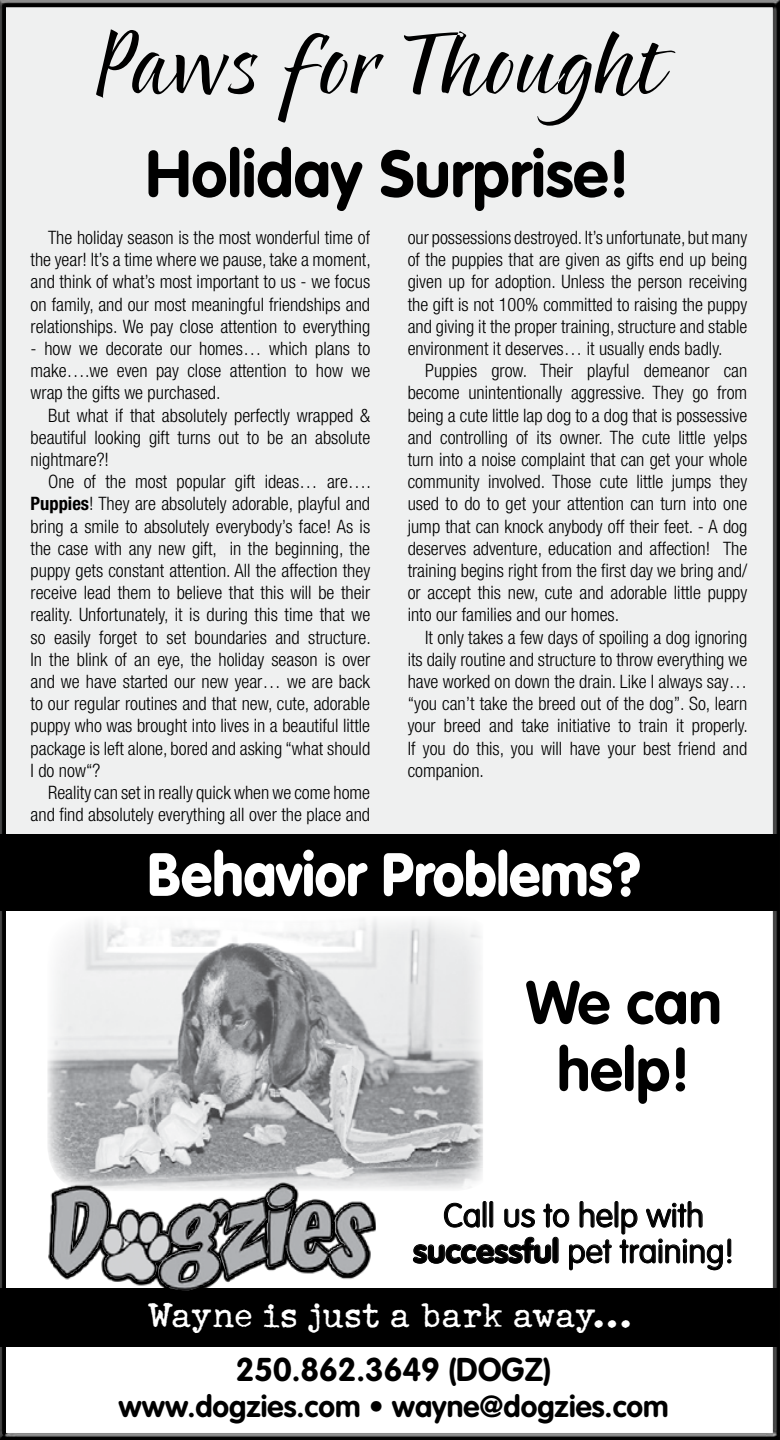
<style>
.page{position:relative;width:780px;height:1440px;background:#fff}
.page>*{position:absolute;margin:0;border:0;box-sizing:border-box;transform-origin:0 0}
.t1{font:700 65px "VAG Rounded";color:#000}
.t2{font:900 60px "VAG Rounded";color:#fff;scale:.94 1}
.t3{font:700 60px/67px "VAG Rounded";color:#000;text-align:center}
.t4{font:39.25px "Schmutz ICG Cleaned";letter-spacing:.01em;color:#fff}
.t5{font:300 33px/35.8px "VAG Rounded";color:#000;text-align:center}
.t6{font:700 32.5px "VAG Rounded";color:#000}
.t7{font:700 30px "VAG Rounded";color:#000}
.t8{font:300 condensed 18.5px/22.2px "Helvetica Neue LT Std";color:#000;text-align:justify}
.s1{font-weight:700}
.s2{font-weight:900}
</style>
<div class="page">
<div style="left:0;top:0;width:780px;height:1440px;background:#000;opacity:.75"></div>
<svg style="left:96px;top:29px;width:579px;height:97px;fill:#eff0f0"></svg>
<img style="left:47px;top:916px;width:436px;height:275px">
<svg style="left:231px;top:1346px;width:324px;height:46px"></svg>
<div style="left:0;top:1288px;width:779px;height:58px;background:#000"></div>
<svg style="left:48px;top:1182px;width:327px;height:106px"></svg>
<img style="left:51px;top:1185px;width:244px;height:106px">
<svg style="left:521px;top:962px;width:203px;height:147px"></svg>
<svg style="left:412px;top:1200px;width:319px;height:71px"></svg>
<div style="left:0;top:834px;width:779px;height:77px;background:#000"></div>
<svg style="left:145px;top:911px;width:228px;height:2px"></svg>
<h1 class="t1" style="left:146px;top:136px;width:486px">Holiday Surprise!</h1>
<p class="t8" style="left:31px;top:226px;width:342px;text-indent:18px">The holiday season is the most wonderful time of the year! It’s a time where we pause, take a moment, and think of what’s most important to us - we focus on family, and our most meaningful friendships and relationships. We pay close attention to everything</p>
<p class="t8" style="left:31px;top:337px;width:341px">- how we decorate our homes… which plans to make….we even pay close attention to how we wrap the gifts we purchased.</p>
<p class="t8" style="left:31px;top:404px;width:341px;text-indent:18px">But what if that absolutely perfectly wrapped &amp; beautiful looking gift turns out to be an absolute nightmare?!</p>
<p class="t8" style="left:31px;top:470px;width:342px;text-indent:18px">One of the most popular gift ideas… are….<br><span class="s1">Puppies</span>! They are absolutely adorable, playful and bring a smile to absolutely everybody’s face! As is the case with any new gift, in the beginning, the puppy gets constant attention. All the affection they receive lead them to believe that this will be their reality. Unfortunately, it is during this time that we so easily forget to set boundaries and structure.<br>In the blink of an eye, the holiday season is over and we have started our new year… we are back to our regular routines and that new, cute, adorable puppy who was brought into lives in a beautiful little package is left alone, bored and asking “what should I do now“?</p>
<p class="t8" style="left:31px;top:781px;width:341px;text-align:right">Reality can set in really quick when we come home and find absolutely everything all over the place and</p>
<p class="t8" style="left:408px;top:226px;width:341px">our possessions destroyed. It’s unfortunate, but many of the puppies that are given as gifts end up being given up for adoption. Unless the person receiving the gift is not 100% committed to raising the puppy and giving it the proper training, structure and stable environment it deserves… it usually ends badly.</p>
<p class="t8" style="left:408px;top:359px;width:341px;text-indent:18px">Puppies grow. Their playful demeanor can become unintentionally aggressive. They go from being a cute little lap dog to a dog that is possessive and controlling of its owner. The cute little yelps turn into a noise complaint that can get your whole community involved. Those cute little jumps they used to do to get your attention can turn into one jump that can knock anybody off their feet. - A dog deserves adventure, education and affection! The training begins right from the first day we bring and/ or accept this new, cute and adorable little puppy into our families and our homes.</p>
<p class="t8" style="left:408px;top:626px;width:342px;text-indent:18px">It only takes a few days of spoiling a dog ignoring its daily routine and structure to throw everything we have worked on down the drain. Like I always say… “you can’t take the breed out of the dog”. So, learn your breed and take initiative to train it properly.<br>If you do this, you will have your best friend and companion.</p>
<h2 class="t2" style="left:148px;top:838px;width:526px">Behavior Problems?</h2>
<h2 class="t3" style="left:526px;top:969px;width:198px">We can help!</h2>
<h3 class="t5" style="left:413px;top:1197px;width:323px">Call us to help with <span class="s2">successful</span> pet training!</h3>
<h3 class="t4" style="left:148px;top:1293px;width:486px">Wayne is just a bark away...</h3>
<h3 class="t6" style="left:236px;top:1350px;width:317px">250.862.3649 (DOGZ)</h3>
<h3 class="t7" style="left:118px;top:1388px;width:552px">www.dogzies.com • wayne@dogzies.com</h3>
</div>
